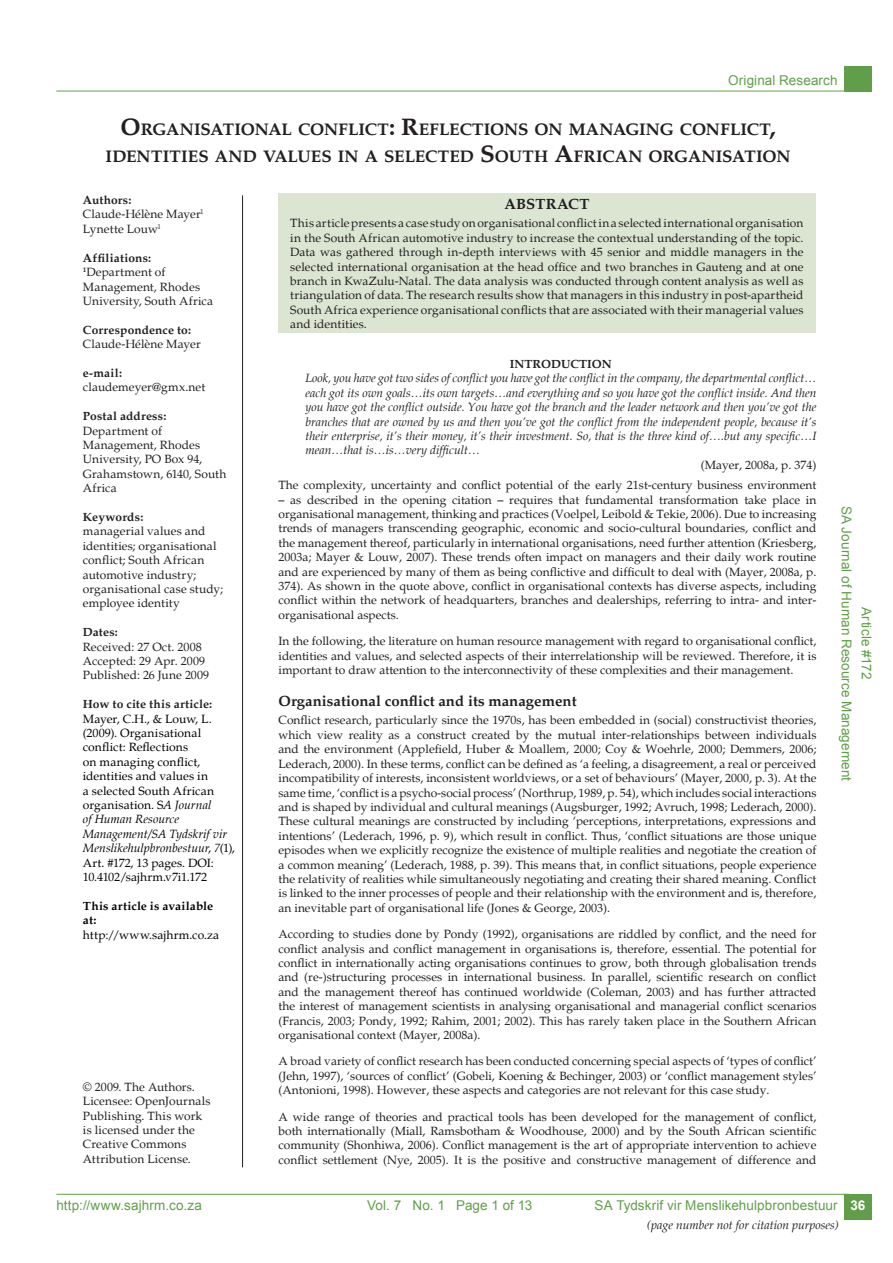
<style>
.page{position:relative;width:893px;height:1263px;background:#fff}
.page>*{position:absolute;margin:0;border:0;box-sizing:border-box;transform-origin:0 0}
.t1{font:700 16.95px/27px "Palatino";letter-spacing:.005em;color:#231f20;text-align:center}
.t2{font:700 15px "Palatino";color:#231f20}
.t3{font:13.5px "Arial";letter-spacing:.005em;color:#619e4a}
.t4{font:700 13.5px "Arial";color:#fff}
.t5{font:12px/14.4px "Palatino";color:#231f20;text-align:justify}
.t6{font:italic 12px/14.4px "Palatino";color:#231f20;text-align:justify}
.t7{font:12px/14.4px "Palatino";color:#000}
.t8{font:700 12px "Palatino";letter-spacing:.005em;color:#231f20}
.t9{font:700 12px/14.4px "Palatino";color:#000}
.s1{font-size:24.3px}
.s2{font-weight:700}
.s3{font-style:italic}
</style>
<div class="page">
<hr style="left:56px;top:1194px;width:793px;height:1px;background:#619e4a">
<hr style="left:56px;top:91px;width:793px;height:1px;background:#62a44c">
<div style="left:844px;top:1194px;width:28px;height:26px;background:#619e4a"></div>
<div style="left:844px;top:66px;width:28px;height:25px;background:#619e4a"></div>
<hr style="left:242px;top:195px;width:1px;height:972px;background:#231f20">
<div style="left:279px;top:193px;width:537px;height:140px;background:#dbe5d2"></div>
<p class="t3" style="left:728px;top:71px;width:111px">Original Research</p>
<h1 class="t1" style="left:106px;top:116px;width:686px"><span class="s1">O</span>RGANISATIONAL CONFLICT<span class="s1">: R</span>EFLECTIONS ON MANAGING CONFLICT<span class="s1">,<br></span>IDENTITIES AND VALUES IN A SELECTED <span class="s1">S</span>OUTH <span class="s1">A</span>FRICAN ORGANISATION</h1>
<p class="t5" style="left:83px;top:193px;width:122px;text-align:left"><span class="s2">Authors:<br></span>Claude-Hélène Mayer<sup>1<br></sup>Lynette Louw<sup>1</sup></p>
<p class="t5" style="left:83px;top:251px;width:132px;text-align:left"><span class="s2">Affiliations:<br></span><sup>1</sup>Department of<br>Management, Rhodes<br>University, South Africa</p>
<p class="t8" style="left:83px;top:323px;width:110px">Correspondence to:</p>
<p class="t5" style="left:83px;top:337px;width:119px">Claude-Hélène Mayer</p>
<p class="t8" style="left:83px;top:366px;width:41px">e-mail:</p>
<p class="t5" style="left:83px;top:380px;width:124px">claudemeyer@gmx.net</p>
<p class="t8" style="left:83px;top:409px;width:85px">Postal address:</p>
<p class="t5" style="left:83px;top:423px;width:145px;text-align:left">Department of<br>Management, Rhodes<br>University, PO Box 94,<br>Grahamstown, 6140, South<br>Africa</p>
<p class="t8" style="left:83px;top:510px;width:62px">Keywords:</p>
<p class="t5" style="left:83px;top:524px;width:142px;text-align:left">managerial values and identities; organisational conflict; South African automotive industry; organisational case study; employee identity</p>
<p class="t8" style="left:83px;top:625px;width:36px">Dates:</p>
<p class="t5" style="left:83px;top:639px;width:128px;text-align:left">Received: 27 Oct. 2008<br>Accepted: 29 Apr. 2009<br>Published: 26 June 2009</p>
<p class="t8" style="left:83px;top:697px;width:131px">How to cite this article:</p>
<p class="t7" style="left:83px;top:711px;width:154px">Mayer, C.H., &amp; Louw, L. (2009). Organisational conflict: Reflections<br>on managing conflict, identities and values in<br>a selected South African organisation. S<span class="s3">A Journal<br>of Human Resource<br>Management/SA Tydskrif vir<br>Menslikehulpbronbestuur</span>, <span class="s3">7</span>(1),<br>Art. #172, 13 pages. DOI:<br>10.4102/sajhrm.v7i1.172</p>
<p class="t9" style="left:83px;top:899px;width:132px">This article is available at:</p>
<p class="t7" style="left:83px;top:927px;width:138px">http://www.sajhrm.co.za</p>
<p class="t2" style="left:504px;top:196px;width:86px">ABSTRACT</p>
<p class="t5" style="left:290px;top:216px;width:515px">This article presents a case study on organisational conflict in a selected international organisation in the South African automotive industry to increase the contextual understanding of the topic.<br>Data was gathered through in-depth interviews with 45 senior and middle managers in the selected international organisation at the head office and two branches in Gauteng and at one branch in KwaZulu-Natal. The data analysis was conducted through content analysis as well as triangulation of data. The research results show that managers in this industry in post-apartheid South Africa experience organisational conflicts that are associated with their managerial values and identities.</p>
<p class="t8" style="left:510px;top:357px;width:103px">INTRODUCTION</p>
<p class="t6" style="left:305px;top:371px;width:512px">Look, you have got two sides of conflict you have got the conflict in the company, the departmental conflict… each got its own goals…its own targets…and everything and so you have got the conflict inside. And then you have got the conflict outside. You have got the branch and the leader network and then you’ve got the branches that are owned by us and then you’ve got the conflict from the independent people, because it’s their enterprise, it’s their money, it’s their investment. So, that is the three kind of….but any specific…I mean…that is…is…very difficult…</p>
<p class="t5" style="left:278px;top:455px;width:539px;line-height:20.4px;text-align:right">(Mayer, 2008a, p. 374)<br>The complexity, uncertainty and conflict potential of the early 21st-century business environment</p>
<p class="t5" style="left:278px;top:493px;width:539px">– as described in the opening citation – requires that fundamental transformation take place in organisational management, thinking and practices (Voelpel, Leibold &amp; Tekie, 2006). Due to increasing trends of managers transcending geographic, economic and socio-cultural boundaries, conflict and the management thereof, particularly in international organisations, need further attention (Kriesberg, 2003a; Mayer &amp; Louw, 2007). These trends often impact on managers and their daily work routine and are experienced by many of them as being conflictive and difficult to deal with (Mayer, 2008a, p.<br>374). As shown in the quote above, conflict in organisational contexts has diverse aspects, including conflict within the network of headquarters, branches and dealerships, referring to intra- and inter&shy;organisational aspects.</p>
<p class="t5" style="left:278px;top:634px;width:539px">In the following, the literature on human resource management with regard to organisational conflict, identities and values, and selected aspects of their interrelationship will be reviewed. Therefore, it is important to draw attention to the interconnectivity of these complexities and their management.</p>
<p class="t2" style="left:279px;top:693px;width:300px">Organisational conflict and its management</p>
<p class="t5" style="left:279px;top:713px;width:539px">Conflict research, particularly since the 1970s, has been embedded in (social) constructivist theories, which view reality as a construct created by the mutual inter-relationships between individuals and the environment (Applefield, Huber &amp; Moallem, 2000; Coy &amp; Woehrle, 2000; Demmers, 2006; Lederach, 2000). In these terms, conflict can be defined as ‘a feeling, a disagreement, a real or perceived incompatibility of interests, inconsistent worldviews, or a set of behaviours’ (Mayer, 2000, p. 3). At the same time, ‘conflict is a psycho-social process’ (Northrup, 1989, p. 54), which includes social interactions and is shaped by individual and cultural meanings (Augsburger, 1992; Avruch, 1998; Lederach, 2000).<br>These cultural meanings are constructed by including ‘perceptions, interpretations, expressions and intentions’ (Lederach, 1996, p. 9), which result in conflict. Thus, ‘conflict situations are those unique episodes when we explicitly recognize the existence of multiple realities and negotiate the creation of a common meaning’ (Lederach, 1988, p. 39). This means that, in conflict situations, people experience the relativity of realities while simultaneously negotiating and creating their shared meaning. Conflict is linked to the inner processes of people and their relationship with the environment and is, therefore, an inevitable part of organisational life (Jones &amp; George, 2003).</p>
<p class="t5" style="left:279px;top:927px;width:539px">According to studies done by Pondy (1992), organisations are riddled by conflict, and the need for conflict analysis and conflict management in organisations is, therefore, essential. The potential for conflict in internationally acting organisations continues to grow, both through globalisation trends and (re-)structuring processes in international business. In parallel, scientific research on conflict and the management thereof has continued worldwide (Coleman, 2003) and has further attracted the interest of management scientists in analysing organisational and managerial conflict scenarios (Francis, 2003; Pondy, 1992; Rahim, 2001; 2002). This has rarely taken place in the Southern African organisational context (Mayer, 2008a).</p>
<p class="t5" style="left:279px;top:1054px;width:539px">A broad variety of conflict research has been conducted concerning special aspects of ‘types of conflict’ (Jehn, 1997), ‘sources of conflict’ (Gobeli, Koening &amp; Bechinger, 2003) or ‘conflict management styles’ (Antonioni, 1998). However, these aspects and categories are not relevant for this case study.</p>
<p class="t5" style="left:279px;top:1109px;width:539px">A wide range of theories and practical tools has been developed for the management of conflict, both internationally (Miall, Ramsbotham &amp; Woodhouse, 2000) and by the South African scientific community (Shonhiwa, 2006). Conflict management is the art of appropriate intervention to achieve conflict settlement (Nye, 2005). It is the positive and constructive management of difference and</p>
<p class="t3" style="left:367px;top:1196px;width:167px">Vol. 7 No. 1 Page 1 of 13</p>
<p class="t4" style="left:850px;top:1196px;width:17px">36</p>
<p class="t3" style="left:855px;top:506px;width:277px;rotate:90deg">SA Journal of Human Resource Management</p>
<p class="t3" style="left:875px;top:607px;width:74px;rotate:90deg">Article #172</p>
<p class="t5" style="left:83px;top:1080px;width:129px;text-align:left">© 2009. The Authors.<br>Licensee: OpenJournals<br>Publishing. This work is licensed under the<br>Creative Commons<br>Attribution License.</p>
<p class="t3" style="left:56px;top:1196px;width:147px">http://www.sajhrm.co.za</p>
<p class="t3" style="left:595px;top:1196px;width:245px">SA Tydskrif vir Menslikehulpbronbestuur</p>
<p class="t6" style="left:647px;top:1217px;width:193px">(page number not for citation purposes)</p>
</div>
